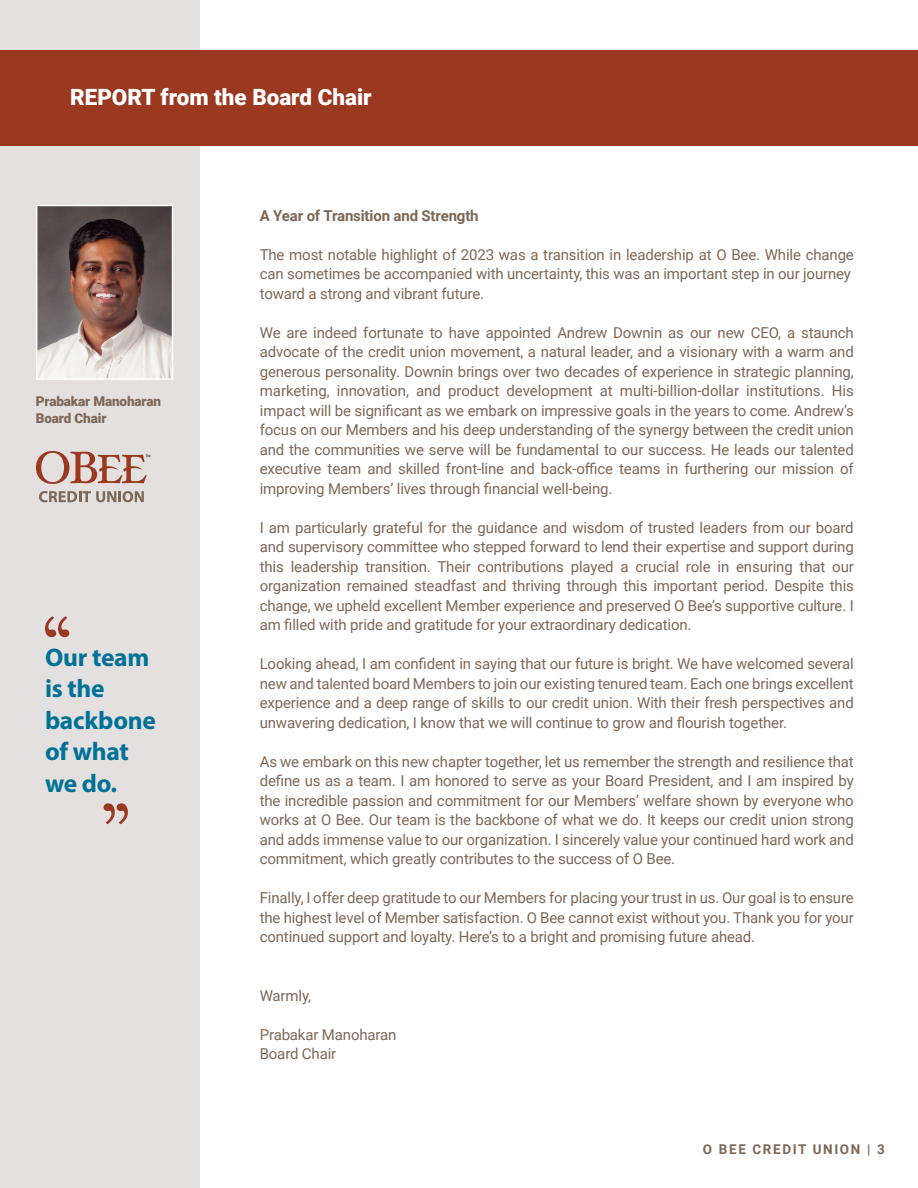
<style>
.page{position:relative;width:918px;height:1188px;background:#fff}
.page>*{position:absolute;margin:0;border:0;box-sizing:border-box;transform-origin:0 0}
.t1{font:700 25.5px/31.5px "Myriad Pro";letter-spacing:-.01em;color:#007298}
.t2{font:900 22.35px "Roboto";color:#fff}
.t3{font:15px/19.5px "Roboto";letter-spacing:-.01em;color:#7d6757;text-align:justify}
.t4{font:700 15px "Roboto";letter-spacing:-.01em;color:#7d6757}
.t5{font:900 13.5px "Roboto";letter-spacing:-.01em;color:#7d6757}
.t6{font:700 13.5px "Roboto";letter-spacing:.12em;color:#7d6757}
</style>
<div class="page">
<div style="left:0;top:0;width:200px;height:1188px;background:#e4e0df"></div>
<div style="left:0;top:50px;width:918px;height:96px;background:#9b3820"></div>
<img style="left:39px;top:208px;width:131px;height:169px">
<div style="left:36px;top:205px;width:137px;height:175px;border:2px solid #fff"></div>
<svg style="left:36px;top:451px;width:114px;height:33px"></svg>
<svg style="left:39px;top:491px;width:105px;height:11px"></svg>
<svg style="left:45px;top:616px;width:24px;height:21px"></svg>
<svg style="left:104px;top:803px;width:24px;height:21px"></svg>
<p class="t2" style="left:70px;top:82px;width:303px">REPORT from the Board Chair</p>
<p class="t5" style="left:36px;top:392px;width:127px">Prabakar Manoharan</p>
<p class="t5" style="left:36px;top:408px;width:72px">Board Chair</p>
<p class="t1" style="left:45px;top:641px;width:112px">Our team is the backbone of what we do.</p>
<p class="t4" style="left:260px;top:205px;width:220px">A Year of Transition and Strength</p>
<p class="t3" style="left:260px;top:244px;width:596px">The most notable highlight of 2023 was a transition in leadership at O Bee. While change can sometimes be accompanied with uncertainty, this was an important step in our journey</p>
<p class="t3" style="left:260px;top:283px;width:226px">toward a strong and vibrant future.</p>
<p class="t3" style="left:260px;top:322px;width:596px">We are indeed fortunate to have appointed Andrew Downin as our new CEO, a staunch advocate of the credit union movement, a natural leader, and a visionary with a warm and generous personality. Downin brings over two decades of experience in strategic planning, marketing, innovation, and product development at multi-billion-dollar institutions. His impact will be significant as we embark on impressive goals in the years to come. Andrew’s focus on our Members and his deep understanding of the synergy between the credit union and the communities we serve will be fundamental to our success. He leads our talented executive team and skilled front-line and back-office teams in furthering our mission of improving Members’ lives through financial well-being.</p>
<p class="t3" style="left:260px;top:517px;width:596px">I am particularly grateful for the guidance and wisdom of trusted leaders from our board and supervisory committee who stepped forward to lend their expertise and support during this leadership transition. Their contributions played a crucial role in ensuring that our organization remained steadfast and thriving through this important period. Despite this change, we upheld excellent Member experience and preserved O Bee’s supportive culture. I am filled with pride and gratitude for your extraordinary dedication.</p>
<p class="t3" style="left:260px;top:653px;width:596px">Looking ahead, I am confident in saying that our future is bright. We have welcomed several new and talented board Members to join our existing tenured team. Each one brings excellent experience and a deep range of skills to our credit union. With their fresh perspectives and unwavering dedication, I know that we will continue to grow and flourish together.</p>
<p class="t3" style="left:260px;top:751px;width:596px">As we embark on this new chapter together, let us remember the strength and resilience that define us as a team. I am honored to serve as your Board President, and I am inspired by the incredible passion and commitment for our Members’ welfare shown by everyone who works at O Bee. Our team is the backbone of what we do. It keeps our credit union strong and adds immense value to our organization. I sincerely value your continued hard work and commitment, which greatly contributes to the success of O Bee.</p>
<p class="t3" style="left:260px;top:887px;width:596px">Finally, I offer deep gratitude to our Members for placing your trust in us. Our goal is to ensure the highest level of Member satisfaction. O Bee cannot exist without you. Thank you for your continued support and loyalty. Here’s to a bright and promising future ahead.</p>
<p class="t3" style="left:260px;top:985px;width:53px">Warmly,</p>
<p class="t3" style="left:260px;top:1024px;width:138px">Prabakar Manoharan</p>
<p class="t3" style="left:260px;top:1043px;width:78px">Board Chair</p>
<p class="t6" style="left:703px;top:1140px;width:183px">O BEE CREDIT UNION | 3</p>
</div>
